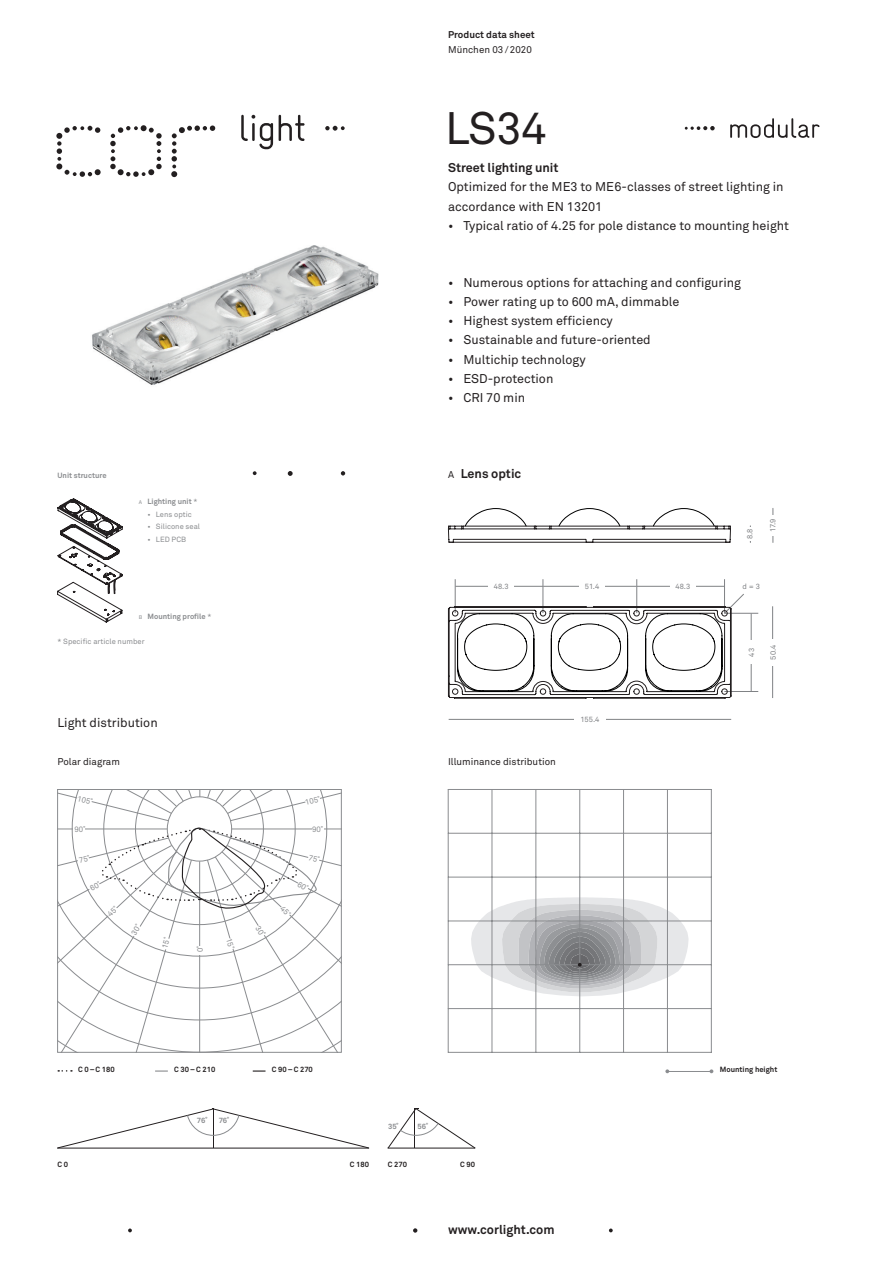
<style>
.page{position:relative;width:877px;height:1263px;background:#fff}
.page>*{position:absolute;margin:0;border:0;box-sizing:border-box;transform-origin:0 0}
.t1{font:45px "Akkurat";color:#231f20}
.t2{font:12.6px/19.2px "Akkurat";color:#231f20}
.t3{font:700 12.6px "Akkurat";color:#231f20}
.t4{font:9.75px "Akkurat";color:#231f20}
.t5{font:700 9.75px "Akkurat";letter-spacing:.005em;color:#231f20}
.t6{font:7.8px "Akkurat";color:#8a8c8f}
.t7{font:700 7.5px "Akkurat";letter-spacing:.005em;color:#8a8c8f}
.t8{font:7.5px "Akkurat";letter-spacing:.005em;color:#8a8c8f}
.t9{font:700 7.5px "Akkurat";letter-spacing:.005em;color:#231f20}
.t10{font:7.5px "Akkurat";letter-spacing:.005em;color:#808285}
.s1{font-weight:400;font-size:5.25px}
.s2{font-weight:400}
.s3{font-weight:400;font-size:9.75px}
</style>
<div class="page">
<svg style="left:128px;top:1228px;width:4px;height:4px"></svg>
<svg style="left:413px;top:1228px;width:4px;height:5px"></svg>
<svg style="left:253px;top:471px;width:3px;height:4px"></svg>
<svg style="left:341px;top:471px;width:4px;height:4px"></svg>
<svg style="left:288px;top:471px;width:4px;height:5px"></svg>
<svg style="left:56px;top:126px;width:45px;height:51px"></svg>
<svg style="left:110px;top:125px;width:52px;height:52px"></svg>
<svg style="left:171px;top:125px;width:44px;height:52px"></svg>
<svg style="left:325px;top:126px;width:19px;height:5px"></svg>
<svg style="left:241px;top:115px;width:63px;height:34px"></svg>
<hr style="left:667px;top:1071px;width:44px;height:1px;background:#8a8c8f">
<svg style="left:665px;top:1069px;width:4px;height:4px"></svg>
<svg style="left:709px;top:1069px;width:4px;height:4px"></svg>
<svg style="left:684px;top:126px;width:30px;height:4px"></svg>
<svg style="left:730px;top:118px;width:89px;height:20px"></svg>
<hr style="left:388px;top:1148px;width:86px;height:1px;background:#231f20">
<svg style="left:387px;top:1108px;width:88px;height:40px"></svg>
<hr style="left:58px;top:1148px;width:310px;height:1px;background:#231f20">
<svg style="left:57px;top:1108px;width:312px;height:40px"></svg>
<svg style="left:57px;top:498px;width:66px;height:124px"></svg>
<hr style="left:772px;top:508px;width:1px;height:34px;background:#808285">
<div style="left:764px;top:515px;width:15px;height:21px;background:#fff"></div>
<hr style="left:772px;top:606px;width:1px;height:92px;background:#808285">
<div style="left:765px;top:639px;width:15px;height:26px;background:#fff"></div>
<hr style="left:448px;top:719px;width:283px;height:1px;background:#808285">
<div style="left:574px;top:712px;width:31px;height:14px;background:#fff"></div>
<hr style="left:455px;top:586px;width:88px;height:1px;background:#808285">
<hr style="left:636px;top:586px;width:88px;height:1px;background:#808285">
<hr style="left:750px;top:613px;width:1px;height:78px;background:#808285">
<hr style="left:543px;top:586px;width:93px;height:1px;background:#808285">
<hr style="left:455px;top:579px;width:1px;height:34px;background:#808285">
<hr style="left:636px;top:579px;width:1px;height:34px;background:#808285">
<hr style="left:724px;top:613px;width:34px;height:1px;background:#808285">
<hr style="left:542px;top:579px;width:1px;height:34px;background:#808285">
<hr style="left:724px;top:579px;width:1px;height:34px;background:#808285">
<hr style="left:724px;top:691px;width:34px;height:1px;background:#808285">
<div style="left:488px;top:579px;width:26px;height:14px;background:#fff"></div>
<div style="left:670px;top:579px;width:25px;height:14px;background:#fff"></div>
<div style="left:744px;top:641px;width:14px;height:23px;background:#fff"></div>
<div style="left:579px;top:579px;width:25px;height:14px;background:#fff"></div>
<svg style="left:447px;top:508px;width:284px;height:35px"></svg>
<svg style="left:447px;top:594px;width:297px;height:105px"></svg>
<hr style="left:711px;top:789px;width:1px;height:263px;background:#8a8c8f">
<hr style="left:667px;top:789px;width:1px;height:263px;background:#8a8c8f">
<hr style="left:623px;top:789px;width:1px;height:263px;background:#8a8c8f">
<hr style="left:448px;top:789px;width:263px;height:1px;background:#8a8c8f">
<hr style="left:448px;top:789px;width:1px;height:263px;background:#8a8c8f">
<hr style="left:491px;top:789px;width:1px;height:263px;background:#8a8c8f">
<hr style="left:535px;top:789px;width:1px;height:263px;background:#8a8c8f">
<hr style="left:579px;top:789px;width:1px;height:263px;background:#8a8c8f">
<hr style="left:448px;top:964px;width:263px;height:1px;background:#8a8c8f">
<hr style="left:448px;top:921px;width:263px;height:1px;background:#8a8c8f">
<hr style="left:448px;top:833px;width:263px;height:1px;background:#8a8c8f">
<hr style="left:448px;top:877px;width:263px;height:1px;background:#8a8c8f">
<hr style="left:448px;top:1052px;width:263px;height:1px;background:#8a8c8f">
<hr style="left:448px;top:1008px;width:263px;height:1px;background:#8a8c8f">
<svg style="left:471px;top:897px;width:217px;height:99px"></svg>
<svg style="left:155px;top:1070px;width:13px;height:1px"></svg>
<svg style="left:253px;top:1070px;width:12px;height:1px"></svg>
<img style="left:92px;top:245px;width:287px;height:140px">
<svg style="left:58px;top:789px;width:283px;height:263px"></svg>
<p class="t7" style="left:57px;top:471px;width:51px">Unit structure</p>
<p class="t7" style="left:139px;top:496px;width:60px"><span class="s1">A</span> Lighting unit <span class="s2">*</span></p>
<p class="t8" style="left:147px;top:510px;width:46px">• Lens optic</p>
<p class="t8" style="left:147px;top:522px;width:54px">• Silicone seal</p>
<p class="t8" style="left:147px;top:535px;width:40px">• LED PCB</p>
<p class="t7" style="left:139px;top:611px;width:74px"><span class="s1">B</span> Mounting profile <span class="s2">*</span></p>
<p class="t8" style="left:57px;top:637px;width:89px">* Specific article number</p>
<p class="t2" style="left:57px;top:713px;width:102px">Light distribution</p>
<p class="t4" style="left:57px;top:756px;width:64px">Polar diagram</p>
<p class="t6" style="left:79px;top:793px;width:17px;rotate:14deg">105˚</p>
<p class="t6" style="left:74px;top:825px;width:12px">90˚</p>
<p class="t6" style="left:195px;top:952px;width:8px;rotate:-90deg">0˚</p>
<p class="t6" style="left:304px;top:798px;width:17px;rotate:-14deg">105˚</p>
<p class="t6" style="left:312px;top:825px;width:12px">90˚</p>
<p class="t5" style="left:448px;top:29px;width:88px">Product data sheet</p>
<p class="t4" style="left:448px;top:44px;width:85px">München 03/2020</p>
<h1 class="t1" style="left:445px;top:101px;width:103px">LS34</h1>
<p class="t3" style="left:448px;top:160px;width:112px">Street lighting unit</p>
<p class="t2" style="left:448px;top:178px;width:337px">Optimized for the ME3 to ME6-classes of street lighting in accordance with EN 13201</p>
<p class="t2" style="left:448px;top:216px;width:342px">• Typical ratio of 4.25 for pole distance to mounting height</p>
<p class="t2" style="left:448px;top:273px;width:294px">• Numerous options for attaching and configuring</p>
<p class="t2" style="left:448px;top:292px;width:233px">• Power rating up to 600 mA, dimmable</p>
<p class="t2" style="left:448px;top:312px;width:166px">• Highest system efficiency</p>
<p class="t2" style="left:448px;top:331px;width:204px">• Sustainable and future-oriented</p>
<p class="t2" style="left:448px;top:350px;width:139px">• Multichip technology</p>
<p class="t2" style="left:448px;top:369px;width:107px">• ESD-protection</p>
<p class="t2" style="left:448px;top:388px;width:79px">• CRI 70 min</p>
<p class="t3" style="left:448px;top:466px;width:75px"><span class="s3">A</span> Lens optic</p>
<p class="t10" style="left:493px;top:582px;width:16px">48.3</p>
<p class="t10" style="left:675px;top:582px;width:16px">48.3</p>
<p class="t10" style="left:584px;top:582px;width:16px">51.4</p>
<p class="t4" style="left:448px;top:756px;width:109px">Illuminance distribution</p>
<p class="t10" style="left:580px;top:715px;width:21px">155.4</p>
<p class="t10" style="left:745px;top:539px;width:12px;rotate:-90deg">8.8</p>
<p class="t10" style="left:768px;top:532px;width:15px;rotate:-90deg">17.9</p>
<p class="t10" style="left:742px;top:582px;width:19px">d = 3</p>
<p class="t10" style="left:746px;top:657px;width:10px;rotate:-90deg">43</p>
<p class="t10" style="left:768px;top:660px;width:16px;rotate:-90deg">50.4</p>
<p class="t9" style="left:78px;top:1064px;width:38px">C 0–C 180</p>
<p class="t9" style="left:174px;top:1064px;width:42px">C 30–C 210</p>
<p class="t9" style="left:272px;top:1064px;width:42px">C 90–C 270</p>
<p class="t9" style="left:719px;top:1064px;width:59px">Mounting height</p>
<p class="t7" style="left:197px;top:1116px;width:12px">76˚</p>
<p class="t7" style="left:219px;top:1116px;width:12px">76˚</p>
<p class="t7" style="left:388px;top:1122px;width:12px">35˚</p>
<p class="t7" style="left:417px;top:1122px;width:12px">56˚</p>
<p class="t9" style="left:57px;top:1160px;width:12px">C 0</p>
<p class="t9" style="left:349px;top:1160px;width:21px">C 180</p>
<p class="t9" style="left:388px;top:1160px;width:21px">C 270</p>
<p class="t9" style="left:460px;top:1160px;width:16px">C 90</p>
<p class="t3" style="left:448px;top:1222px;width:108px">www.corlight.com</p>
</div>
